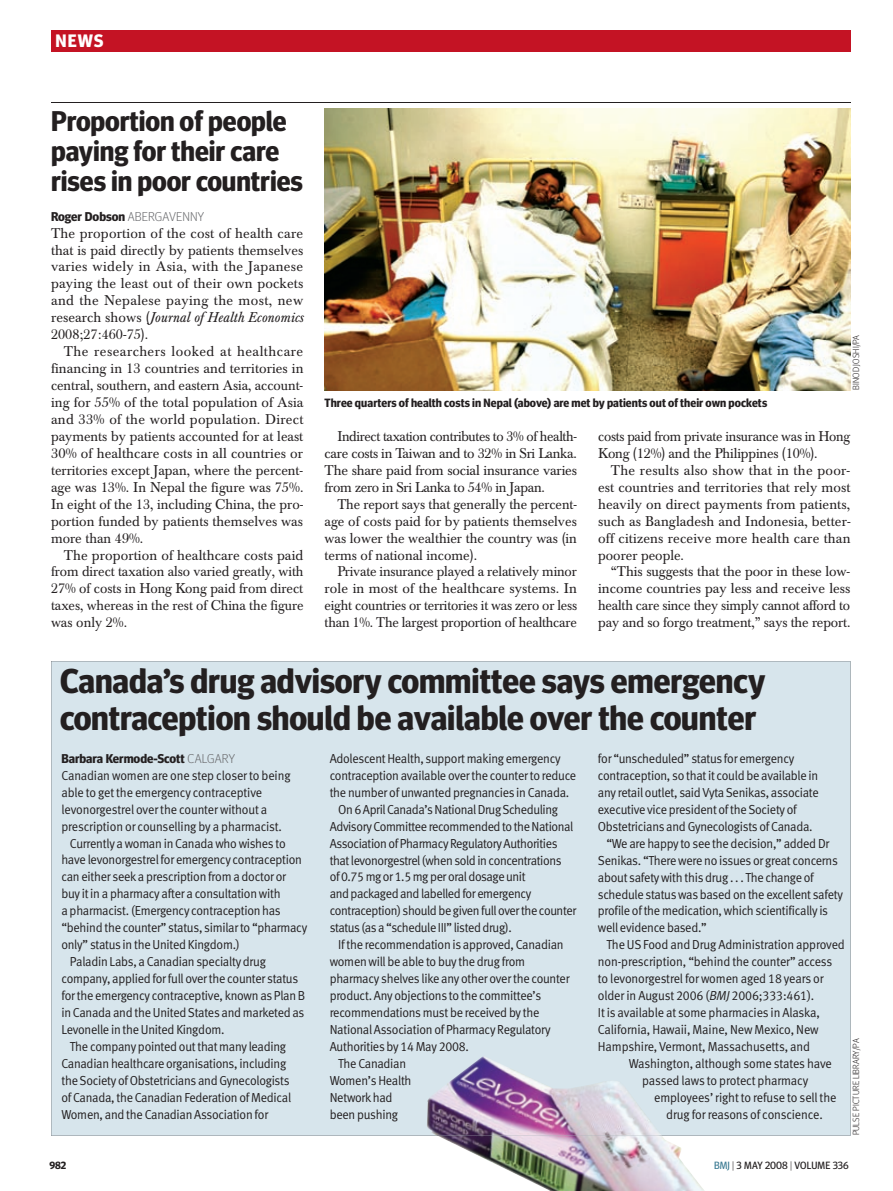
<style>
.page{position:relative;width:893px;height:1191px;background:#fff}
.page>*{position:absolute;margin:0;border:0;box-sizing:border-box;transform-origin:0 0}
.t1{font:700 34.5px/37.5px "Meta Headline OT";color:#231f20}
.t2{font:700 28.5px/30px "Meta Headline OT";color:#231f20}
.t3{font:700 18px "Meta Headline OT";color:#fff}
.t4{font:13.95px/17px "Baskerville BE";letter-spacing:-.005em;color:#231f20;text-align:justify}
.t5{font:13.95px/17px "Baskerville BE";letter-spacing:-.005em;color:#231f20;text-align:justify;scale:.96 1}
.t6{font:13.05px "Meta Normal LF";letter-spacing:-.02em;color:#231f20;scale:.95 1}
.t7{font:700 12.75px "Meta Headline OT";color:#231f20}
.t8{font:700 12px "Meta Headline OT";letter-spacing:.005em;color:#231f20}
.t9{font:10.5px "Meta Headline OT";letter-spacing:.005em;color:#231f20}
.t10{font:700 10.5px "Meta Headline OT";color:#231f20}
.t11{font:300 9px "Meta Headline OT";letter-spacing:.015em;color:#231f20}
.s1{font-weight:300;color:#6c6d70}
.s2{font-style:italic}
.s3{color:#3c7b93}
.s4{font-weight:300}
</style>
<div class="page">
<div style="left:51px;top:661px;width:799px;height:474px;background:#d7e5ec"></div>
<div style="left:51px;top:30px;width:799px;height:21px;background:#c41324"></div>
<img style="left:325px;top:108px;width:525px;height:282px">
<hr style="left:51px;top:102px;width:799px;height:1px;background:#231f20">
<img style="left:438px;top:1135px;width:267px;height:56px">
<img style="left:427px;top:1055px;width:235px;height:80px">
<img style="left:437px;top:1135px;width:225px;height:1px">
<h3 class="t3" style="left:55px;top:30px;width:50px">NEWS</h3>
<h2 class="t2" style="left:51px;top:105px;width:253px">Proportion of people paying for their care rises in poor countries</h2>
<p class="t7" style="left:51px;top:208px;width:155px">Roger Dobson <span class="s1">ABERGAVENNY</span></p>
<p class="t4" style="left:51px;top:225px;width:254px">The proportion of the cost of health care that is paid directly by patients themselves varies widely in Asia, with the Japanese paying the least out of their own pockets and the Nepalese paying the most, new research shows (<span class="s2">Journal of Health Economics </span>2008;27:460-75).</p>
<p class="t4" style="left:51px;top:343px;width:254px;text-indent:13px">The researchers looked at healthcare financing in 13 countries and territories in central, southern, and eastern Asia, account&shy;ing for 55% of the total population of Asia and 33% of the world population. Direct payments by patients accounted for at least 30% of healthcare costs in all countries or territories except Japan, where the percent&shy;age was 13%. In Nepal the figure was 75%.<br>In eight of the 13, including China, the pro&shy;portion funded by patients themselves was more than 49%.</p>
<p class="t4" style="left:51px;top:546px;width:254px;text-indent:13px">The proportion of healthcare costs paid from direct taxation also varied greatly, with 27% of costs in Hong Kong paid from direct taxes, whereas in the rest of China the figure was only 2%.</p>
<p class="t8" style="left:325px;top:395px;width:444px">Three quarters of health costs in Nepal (above) are met by patients out of their own pockets</p>
<p class="t11" style="left:850px;top:390px;width:57px;rotate:-90deg">BINOD JOSHI/PA</p>
<p class="t5" style="left:325px;top:428px;width:264px;text-indent:13px">Indirect taxation contributes to 3% of health&shy;care costs in Taiwan and to 32% in Sri Lanka.<br>The share paid from social insurance varies from zero in Sri Lanka to 54% in Japan.</p>
<p class="t4" style="left:325px;top:496px;width:254px;text-indent:13px">The report says that generally the percent&shy;age of costs paid for by patients themselves was lower the wealthier the country was (in terms of national income).</p>
<p class="t4" style="left:325px;top:563px;width:254px;text-indent:13px">Private insurance played a relatively minor role in most of the healthcare systems. In eight countries or territories it was zero or less than 1%. The largest proportion of healthcare</p>
<p class="t5" style="left:598px;top:428px;width:264px">costs paid from private insurance was in Hong<br>Kong (12%) and the Philippines (10%).</p>
<p class="t4" style="left:598px;top:462px;width:254px;text-indent:13px">The results also show that in the poor&shy;est countries and territories that rely most heavily on direct payments from patients, such as Bangladesh and Indonesia, better&shy;off citizens receive more health care than poorer people.</p>
<p class="t4" style="left:598px;top:563px;width:254px;text-indent:13px">“This suggests that the poor in these low&shy;income countries pay less and receive less health care since they simply cannot afford to pay and so forgo treatment,” says the report.</p>
<h1 class="t1" style="left:60px;top:661px;width:707px">Canada’s drug advisory committee says emergency contraception should be available over the counter</h1>
<p class="t7" style="left:61px;top:750px;width:175px">Barbara Kermode-Scott <span class="s1">CALGARY</span></p>
<p class="t6" style="left:61px;top:767px;width:243px">Canadian women are one step closer to being</p>
<p class="t6" style="left:61px;top:784px;width:213px">able to get the emergency contraceptive</p>
<p class="t6" style="left:61px;top:801px;width:218px">levonorgestrel over the counter without a</p>
<p class="t6" style="left:61px;top:818px;width:234px">prescription or counselling by a pharmacist.</p>
<p class="t6" style="left:70px;top:835px;width:229px">Currently a woman in Canada who wishes to</p>
<p class="t6" style="left:61px;top:852px;width:255px">have levonorgestrel for emergency contraception</p>
<p class="t6" style="left:61px;top:869px;width:238px">can either seek a prescription from a doctor or</p>
<p class="t6" style="left:61px;top:886px;width:232px">buy it in a pharmacy after a consultation with</p>
<p class="t6" style="left:61px;top:903px;width:232px">a pharmacist. (Emergency contraception has</p>
<p class="t6" style="left:61px;top:920px;width:260px">“behind the counter” status, similar to “pharmacy</p>
<p class="t6" style="left:61px;top:937px;width:189px">only” status in the United Kingdom.)</p>
<p class="t6" style="left:70px;top:954px;width:208px">Paladin Labs, a Canadian specialty drug</p>
<p class="t6" style="left:61px;top:971px;width:251px">company, applied for full over the counter status</p>
<p class="t6" style="left:61px;top:988px;width:258px">for the emergency contraceptive, known as Plan B</p>
<p class="t6" style="left:61px;top:1005px;width:257px">in Canada and the United States and marketed as</p>
<p class="t6" style="left:61px;top:1021px;width:173px">Levonelle in the United Kingdom.</p>
<p class="t6" style="left:70px;top:1038px;width:229px">The company pointed out that many leading</p>
<p class="t6" style="left:61px;top:1055px;width:238px">Canadian healthcare organisations, including</p>
<p class="t6" style="left:61px;top:1072px;width:242px">the Society of Obstetricians and Gynecologists</p>
<p class="t6" style="left:61px;top:1089px;width:243px">of Canada, the Canadian Federation of Medical</p>
<p class="t6" style="left:61px;top:1106px;width:219px">Women, and the Canadian Association for</p>
<p class="t6" style="left:330px;top:751px;width:245px">Adolescent Health, support making emergency</p>
<p class="t6" style="left:330px;top:767px;width:261px">contraception available over the counter to reduce</p>
<p class="t6" style="left:330px;top:784px;width:254px">the number of unwanted pregnancies in Canada.</p>
<p class="t6" style="left:338px;top:801px;width:233px">On 6 April Canada’s National Drug Scheduling</p>
<p class="t6" style="left:330px;top:818px;width:258px">Advisory Committee recommended to the National</p>
<p class="t6" style="left:330px;top:835px;width:241px">Association of Pharmacy Regulatory Authorities</p>
<p class="t6" style="left:330px;top:852px;width:246px">that levonorgestrel (when sold in concentrations</p>
<p class="t6" style="left:330px;top:869px;width:208px">of 0.75 mg or 1.5 mg per oral dosage unit</p>
<p class="t6" style="left:330px;top:886px;width:214px">and packaged and labelled for emergency</p>
<p class="t6" style="left:330px;top:903px;width:261px">contraception) should be given full over the counter</p>
<p class="t6" style="left:330px;top:920px;width:193px">status (as a “schedule III” listed drug).</p>
<p class="t6" style="left:338px;top:937px;width:239px">If the recommendation is approved, Canadian</p>
<p class="t6" style="left:330px;top:954px;width:207px">women will be able to buy the drug from</p>
<p class="t6" style="left:330px;top:971px;width:254px">pharmacy shelves like any other over the counter</p>
<p class="t6" style="left:330px;top:988px;width:224px">product. Any objections to the committee’s</p>
<p class="t6" style="left:330px;top:1005px;width:222px">recommendations must be received by the</p>
<p class="t6" style="left:330px;top:1022px;width:234px">National Association of Pharmacy Regulatory</p>
<p class="t6" style="left:330px;top:1038px;width:148px">Authorities by 14 May 2008.</p>
<p class="t6" style="left:338px;top:1055px;width:73px">The Canadian</p>
<p class="t6" style="left:330px;top:1072px;width:88px">Women’s Health</p>
<p class="t6" style="left:330px;top:1089px;width:68px">Network had</p>
<p class="t6" style="left:330px;top:1106px;width:74px">been pushing</p>
<p class="t6" style="left:598px;top:751px;width:208px">for “unscheduled” status for emergency</p>
<p class="t6" style="left:598px;top:768px;width:233px">contraception, so that it could be available in</p>
<p class="t6" style="left:598px;top:784px;width:234px">any retail outlet, said Vyta Senikas, associate</p>
<p class="t6" style="left:598px;top:801px;width:211px">executive vice president of the Society of</p>
<p class="t6" style="left:598px;top:818px;width:227px">Obstetricians and Gynecologists of Canada.</p>
<p class="t6" style="left:606px;top:835px;width:236px">“We are happy to see the decision,” added Dr</p>
<p class="t6" style="left:598px;top:852px;width:254px">Senikas. “There were no issues or great concerns</p>
<p class="t6" style="left:598px;top:869px;width:229px">about safety with this drug . . . The change of</p>
<p class="t6" style="left:598px;top:886px;width:259px">schedule status was based on the excellent safety</p>
<p class="t6" style="left:598px;top:903px;width:244px">profile of the medication, which scientifically is</p>
<p class="t6" style="left:598px;top:920px;width:116px">well evidence based.”</p>
<p class="t6" style="left:606px;top:937px;width:252px">The US Food and Drug Administration approved</p>
<p class="t6" style="left:598px;top:954px;width:248px">non-prescription, “behind the counter” access</p>
<p class="t6" style="left:598px;top:971px;width:239px">to levonorgestrel for women aged 18 years or</p>
<p class="t6" style="left:598px;top:988px;width:229px">older in August 2006 (<span class="s2">BMJ</span> 2006;333:461).</p>
<p class="t6" style="left:598px;top:1005px;width:235px">It is available at some pharmacies in Alaska,</p>
<p class="t6" style="left:598px;top:1022px;width:234px">California, Hawaii, Maine, New Mexico, New</p>
<p class="t6" style="left:598px;top:1039px;width:225px">Hampshire, Vermont, Massachusetts, and</p>
<p class="t6" style="left:629px;top:1055px;width:215px">Washington, although some states have</p>
<p class="t6" style="left:642px;top:1072px;width:176px">passed laws to protect pharmacy</p>
<p class="t6" style="left:654px;top:1089px;width:193px">employees’ right to refuse to sell the</p>
<p class="t6" style="left:666px;top:1106px;width:166px">drug for reasons of conscience.</p>
<p class="t11" style="left:850px;top:1135px;width:98px;rotate:-90deg">PULSE PICTURE LIBRARY/PA</p>
<p class="t10" style="left:49px;top:1159px;width:19px">982</p>
<p class="t9" style="left:714px;top:1159px;width:136px"><span class="s3">BMJ</span> <span class="s4">|</span> 3 MAY 2008 <span class="s4">|</span> VOLUME 336</p>
</div>
